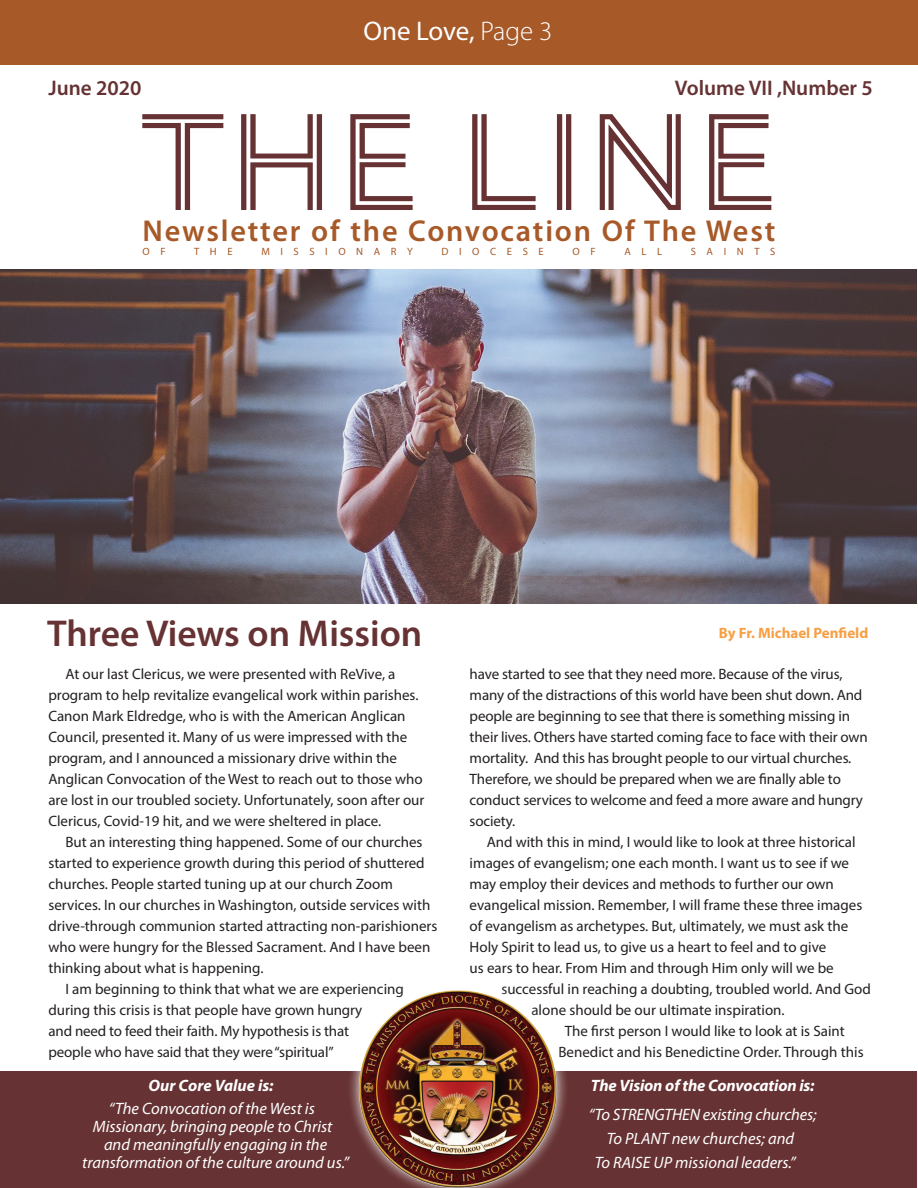
<style>
.page{position:relative;width:918px;height:1188px;background:#fff}
.page>*{position:absolute;margin:0;border:0;box-sizing:border-box;transform-origin:0 0}
.t1{font:142.2px "AW Conqueror Inline";letter-spacing:-.01em;color:#663233}
.t2{font:600 37.5px "Myriad Pro";color:#663233}
.t3{font:600 30.3px "Myriad Pro";letter-spacing:.06em;color:#a75928}
.t4{font:27px "Myriad Pro";letter-spacing:-.005em;color:#fff}
.t5{font:600 21.15px "Myriad Pro";color:#663233}
.t6{font:italic 16.5px/18px "Myriad Pro";color:#fff;text-align:center}
.t7{font:italic 700 16.5px "Myriad Pro";letter-spacing:-.01em;color:#fff}
.t8{font:15px/21px "Myriad Pro";color:#231f20}
.t9{font:700 15px "Myriad Pro";color:#f89f44}
.t10{font:10.65px "Myriad Pro";letter-spacing:1em;color:#a75928}
.s1{font-weight:300}
</style>
<div class="page">
<img style="left:0;top:270px;width:917px;height:334px">
<div style="left:0;top:0;width:918px;height:64px;background:#a75928"></div>
<div style="left:0;top:1072px;width:917px;height:116px;background:#663233"></div>
<div style="left:347px;top:977px;width:222px;height:211px;background:#fff;opacity:.98"></div>
<img style="left:357px;top:988px;width:204px;height:200px">
<h3 class="t4" style="left:363px;top:14px;width:190px">One Love, <span class="s1">Page 3</span></h3>
<h3 class="t5" style="left:48px;top:74px;width:95px">June 2020</h3>
<h3 class="t5" style="left:675px;top:74px;width:200px">Volume VII ,Number 5</h3>
<h1 class="t1" style="left:138px;top:96px;width:647px">THE LINE</h1>
<h3 class="t3" style="left:143px;top:212px;width:634px">Newsletter of the Convocation Of The West</h3>
<p class="t10" style="left:143px;top:245px;width:25px">O F</p>
<p class="t10" style="left:194px;top:245px;width:40px">THE</p>
<p class="t10" style="left:261px;top:245px;width:153px">MISSIONARY</p>
<p class="t10" style="left:442px;top:245px;width:104px">DIOCESE</p>
<p class="t10" style="left:573px;top:245px;width:25px">O F</p>
<p class="t10" style="left:624px;top:245px;width:39px">ALL</p>
<p class="t10" style="left:691px;top:245px;width:86px">SAINTS</p>
<h2 class="t2" style="left:47px;top:610px;width:377px">Three Views on Mission</h2>
<p class="t8" style="left:48px;top:663px;width:378px;text-indent:17px">At our last Clericus, we were presented with ReVive, a program to help revitalize evangelical work within parishes.<br>Canon Mark Eldredge, who is with the American Anglican Council, presented it. Many of us were impressed with the program, and I announced a missionary drive within the Anglican Convocation of the West to reach out to those who are lost in our troubled society. Unfortunately, soon after our Clericus, Covid-19 hit, and we were sheltered in place.</p>
<p class="t8" style="left:65px;top:831px;width:359px">But an interesting thing happened. Some of our churches</p>
<p class="t8" style="left:48px;top:852px;width:378px">started to experience growth during this period of shuttered</p>
<p class="t8" style="left:48px;top:873px;width:346px">churches. People started tuning up at our church Zoom</p>
<p class="t8" style="left:48px;top:894px;width:383px">services. In our churches in Washington, outside services with</p>
<p class="t8" style="left:48px;top:915px;width:390px">drive-through communion started attracting non-parishioners</p>
<p class="t8" style="left:48px;top:936px;width:383px">who were hungry for the Blessed Sacrament. And I have been</p>
<p class="t8" style="left:48px;top:957px;width:217px">thinking about what is happening.</p>
<p class="t8" style="left:65px;top:978px;width:340px">I am beginning to think that what we are experiencing</p>
<p class="t8" style="left:48px;top:999px;width:315px">during this crisis is that people have grown hungry</p>
<p class="t8" style="left:48px;top:1020px;width:302px">and need to feed their faith. My hypothesis is that</p>
<p class="t8" style="left:48px;top:1041px;width:287px">people who have said that they were “spiritual”</p>
<p class="t7" style="left:149px;top:1076px;width:126px">Our Core Value is:</p>
<p class="t6" style="left:82px;top:1099px;width:268px">“The Convocation of the West is Missionary, bringing people to Christ and meaningfully engaging in the transformation of the culture around us.”</p>
<p class="t9" style="left:719px;top:625px;width:151px">By Fr. Michael Penfield</p>
<p class="t8" style="left:470px;top:663px;width:400px">have started to see that they need more. Because of the virus, many of the distractions of this world have been shut down. And people are beginning to see that there is something missing in their lives. Others have started coming face to face with their own mortality. And this has brought people to our virtual churches.<br>Therefore, we should be prepared when we are finally able to conduct services to welcome and feed a more aware and hungry society.</p>
<p class="t8" style="left:470px;top:831px;width:394px;text-indent:17px">And with this in mind, I would like to look at three historical images of evangelism; one each month. I want us to see if we may employ their devices and methods to further our own evangelical mission. Remember, I will frame these three images of evangelism as archetypes. But, ultimately, we must ask the Holy Spirit to lead us, to give us a heart to feel and to give<br>us ears to hear. From Him and through Him only will we be</p>
<p class="t8" style="left:501px;top:978px;width:371px">successful in reaching a doubting, troubled world. And God</p>
<p class="t8" style="left:531px;top:999px;width:255px">alone should be our ultimate inspiration.</p>
<p class="t8" style="left:565px;top:1020px;width:281px">The first person I would like to look at is Saint</p>
<p class="t8" style="left:558px;top:1041px;width:307px">Benedict and his Benedictine Order. Through this</p>
<p class="t7" style="left:591px;top:1076px;width:225px">The Vision of the Convocation is:</p>
<p class="t6" style="left:589px;top:1105px;width:229px">“To STRENGTHEN existing churches;</p>
<p class="t6" style="left:607px;top:1129px;width:189px">To PLANT new churches; and</p>
<p class="t6" style="left:595px;top:1153px;width:203px">To RAISE UP missional leaders.”</p>
</div>
